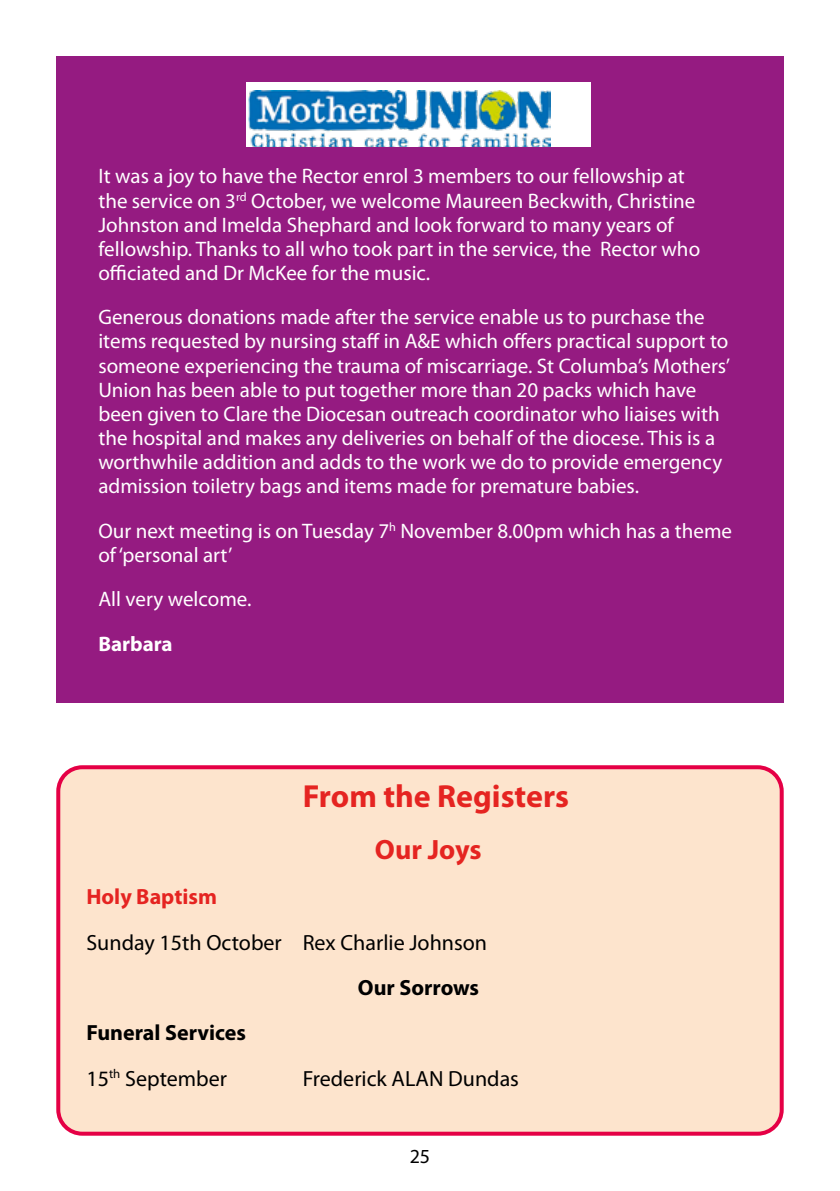
<style>
.page{position:relative;width:840px;height:1191px;background:#fff}
.page>*{position:absolute;margin:0;border:0;box-sizing:border-box;transform-origin:0 0}
.t1{font:700 32px "Myriad Pro";color:#e52421}
.t2{font:700 28px "Myriad Pro";color:#e52421}
.t3{font:22px "Myriad Pro";color:#000}
.t4{font:700 22px/45.4px "Myriad Pro";color:#000}
.t5{font:700 22px "Myriad Pro";color:#e52421}
.t6{font:21px/24.2px "Myriad Pro";color:#fff}
.t7{font:700 21px "Myriad Pro";color:#fff}
.t8{font:20px "Myriad Pro";color:#000}
.s1{font-weight:400}
</style>
<div class="page">
<div style="left:56px;top:56px;width:727px;height:647px;background:#951b81"></div>
<div style="left:246px;top:82px;width:344px;height:65px;background:#fff"></div>
<img style="left:248px;top:90px;width:302px;height:57px">
<div style="left:58px;top:767px;width:723px;height:366px;background:#fde4cd;border-radius:24px"></div>
<div style="left:56px;top:765px;width:727px;height:370px;border:4px solid #e50045;border-radius:24px"></div>
<p class="t6" style="left:98px;top:164px;width:603px">It was a joy to have the Rector enrol 3 members to our fellowship at the service on 3<sup>rd</sup> October, we welcome Maureen Beckwith, Christine Johnston and Imelda Shephard and look forward to many years of fellowship. Thanks to all who took part in the service, the Rector who officiated and Dr McKee for the music.</p>
<p class="t6" style="left:98px;top:305px;width:633px">Generous donations made after the service enable us to purchase the items requested by nursing staff in A&amp;E which offers practical support to someone experiencing the trauma of miscarriage. St Columba’s Mothers’ Union has been able to put together more than 20 packs which have been given to Clare the Diocesan outreach coordinator who liaises with the hospital and makes any deliveries on behalf of the diocese. This is a worthwhile addition and adds to the work we do to provide emergency admission toiletry bags and items made for premature babies.</p>
<p class="t6" style="left:98px;top:518px;width:635px">Our next meeting is on Tuesday 7<sup>h</sup> November 8.00pm which has a theme of ‘personal art’</p>
<p class="t6" style="left:98px;top:586px;width:154px">All very welcome.</p>
<p class="t7" style="left:98px;top:630px;width:76px">Barbara</p>
<h1 class="t1" style="left:302px;top:775px;width:268px">From the Registers</h1>
<h2 class="t2" style="left:374px;top:831px;width:108px">Our Joys</h2>
<p class="t5" style="left:86px;top:882px;width:132px">Holy Baptism</p>
<p class="t3" style="left:86px;top:928px;width:402px">Sunday 15th October Rex Charlie Johnson</p>
<p class="t4" style="left:357px;top:964px;width:123px">Our Sorrows</p>
<p class="t4" style="left:86px;top:1009px;width:161px">Funeral Services<br><span class="s1">15</span><sup>th</sup> <span class="s1">September</span></p>
<p class="t3" style="left:302px;top:1064px;width:218px">Frederick ALAN Dundas</p>
<p class="t8" style="left:409px;top:1143px;width:22px">25</p>
</div>
